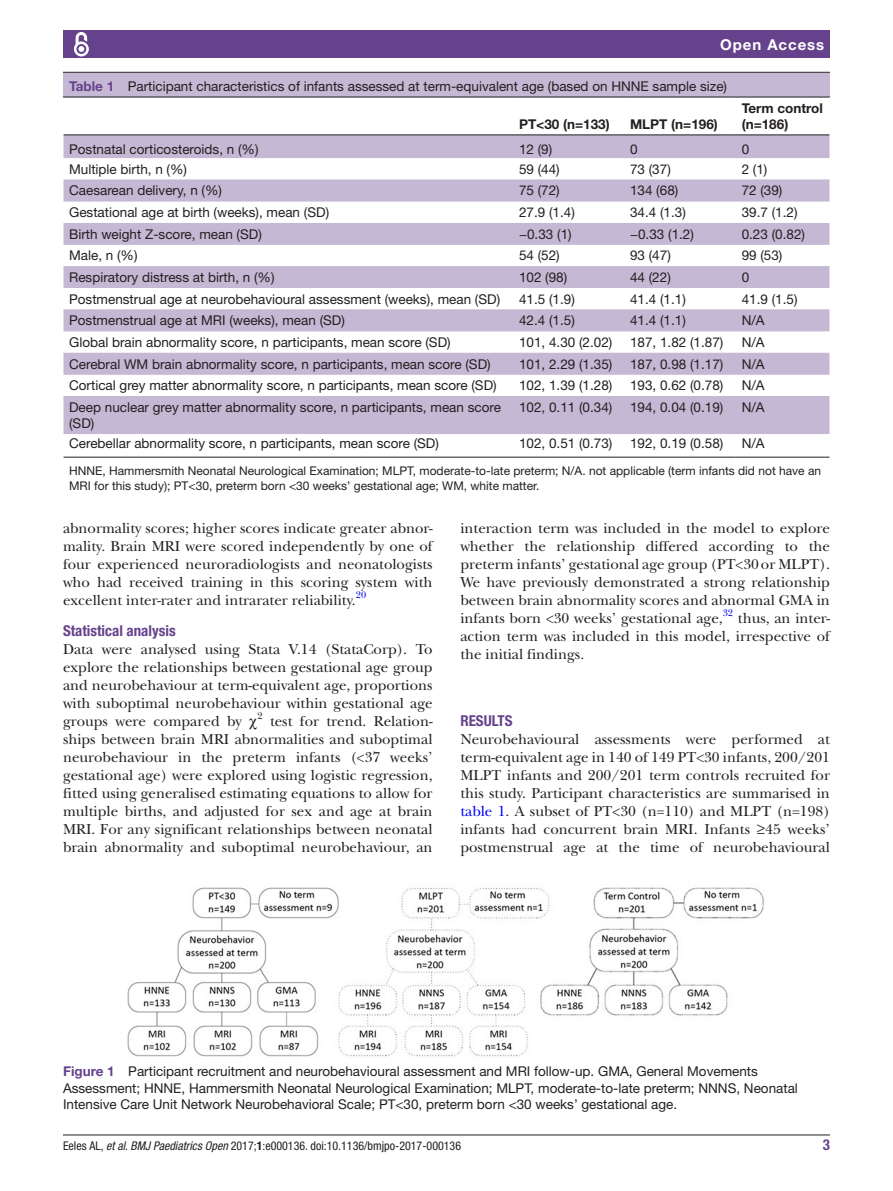
<style>
.page{position:relative;width:893px;height:1191px;background:#fff}
.page>*{position:absolute;margin:0;border:0;box-sizing:border-box;transform-origin:0 0}
.t1{font:15px/18px "New Baskerville";color:#231f20;text-align:justify}
.t2{font:700 condensed 15px "Helvetica Neue LT Std";color:#66428c}
.t3{font:700 15px "Helvetica Neue LT Std";letter-spacing:.065em;color:#fff}
.t4{font:13.5px/16.5px "Helvetica Neue LT Std";color:#231f20}
.t5{font:700 13.5px/16.2px "Helvetica Neue LT Std";color:#231f20}
.t6{font:12px/15px "Helvetica Neue LT Std";color:#231f20}
.t7{font:condensed 12px "Helvetica Neue LT Std";color:#231f20}
.t8{font:9.9px "New Baskerville";color:#00f}
.t9{font:9.9px "New Baskerville";color:#231f20}
.s1{font-weight:700;color:#66428c}
.s2{color:#00f}
.s3{font-style:italic}
.s4{font-weight:700}
</style>
<div class="page">
<hr style="left:63px;top:1134px;width:767px;height:1px;background:#231f20">
<div style="left:63px;top:31px;width:767px;height:27px;background:#66428c"></div>
<svg style="left:73px;top:32px;width:16px;height:25px"></svg>
<div style="left:63px;top:73px;width:767px;height:417px;background:#c4b8d4"></div>
<hr style="left:63px;top:72px;width:767px;height:1px;background:#231f20">
<div style="left:64px;top:98px;width:766px;height:391px;background:#fff"></div>
<svg style="left:64px;top:135px;width:766px;height:299px"></svg>
<hr style="left:63px;top:97px;width:450px;height:1px;background:#231f20">
<hr style="left:63px;top:134px;width:450px;height:1px;background:#231f20">
<hr style="left:513px;top:97px;width:111px;height:1px;background:#231f20">
<hr style="left:513px;top:134px;width:111px;height:1px;background:#231f20">
<hr style="left:624px;top:97px;width:112px;height:1px;background:#231f20">
<hr style="left:624px;top:134px;width:112px;height:1px;background:#231f20">
<hr style="left:736px;top:97px;width:94px;height:1px;background:#231f20">
<hr style="left:736px;top:134px;width:94px;height:1px;background:#231f20">
<hr style="left:513px;top:457px;width:111px;height:1px;background:#231f20">
<hr style="left:624px;top:457px;width:112px;height:1px;background:#231f20">
<hr style="left:63px;top:457px;width:450px;height:1px;background:#231f20">
<hr style="left:736px;top:457px;width:94px;height:1px;background:#231f20">
<hr style="left:63px;top:97px;width:1px;height:38px;background:#fff">
<svg style="left:63px;top:136px;width:1px;height:260px"></svg>
<hr style="left:63px;top:396px;width:1px;height:38px;background:#fff">
<svg style="left:63px;top:434px;width:1px;height:23px"></svg>
<hr style="left:63px;top:457px;width:1px;height:33px;background:#fff">
<hr style="left:63px;top:489px;width:773px;height:1px;background:#fff">
<img style="left:127px;top:887px;width:637px;height:170px">
<p class="t3" style="left:720px;top:35px;width:106px">Open Access</p>
<p class="t4" style="left:69px;top:77px;width:660px"><span class="s1">Table 1</span> Participant characteristics of infants assessed at term-equivalent age (based on HNNE sample size)</p>
<p class="t5" style="left:519px;top:116px;width:92px">PT&lt;30 (n=133)</p>
<p class="t5" style="left:630px;top:116px;width:89px">MLPT (n=196)</p>
<p class="t5" style="left:742px;top:99px;width:83px">Term control (n=186)</p>
<p class="t4" style="left:69px;top:140px;width:191px">Postnatal corticosteroids, n (%)</p>
<p class="t4" style="left:519px;top:140px;width:35px">12 (9)</p>
<p class="t4" style="left:630px;top:140px;width:9px">0</p>
<p class="t4" style="left:742px;top:140px;width:9px">0</p>
<p class="t4" style="left:69px;top:160px;width:120px">Multiple birth, n (%)</p>
<p class="t4" style="left:519px;top:160px;width:42px">59 (44)</p>
<p class="t4" style="left:630px;top:160px;width:42px">73 (37)</p>
<p class="t4" style="left:742px;top:160px;width:27px">2 (1)</p>
<p class="t4" style="left:69px;top:182px;width:155px">Caesarean delivery, n (%)</p>
<p class="t4" style="left:519px;top:182px;width:42px">75 (72)</p>
<p class="t4" style="left:630px;top:182px;width:50px">134 (68)</p>
<p class="t4" style="left:742px;top:182px;width:42px">72 (39)</p>
<p class="t4" style="left:69px;top:204px;width:262px">Gestational age at birth (weeks), mean (SD)</p>
<p class="t4" style="left:519px;top:204px;width:57px">27.9 (1.4)</p>
<p class="t4" style="left:630px;top:204px;width:57px">34.4 (1.3)</p>
<p class="t4" style="left:742px;top:204px;width:57px">39.7 (1.2)</p>
<p class="t4" style="left:69px;top:225px;width:194px">Birth weight Z-score, mean (SD)</p>
<p class="t4" style="left:519px;top:225px;width:54px">−0.33 (1)</p>
<p class="t4" style="left:630px;top:225px;width:65px">−0.33 (1.2)</p>
<p class="t4" style="left:742px;top:225px;width:65px">0.23 (0.82)</p>
<p class="t4" style="left:69px;top:247px;width:70px">Male, n (%)</p>
<p class="t4" style="left:519px;top:247px;width:42px">54 (52)</p>
<p class="t4" style="left:630px;top:247px;width:42px">93 (47)</p>
<p class="t4" style="left:742px;top:247px;width:42px">99 (53)</p>
<p class="t4" style="left:69px;top:269px;width:207px">Respiratory distress at birth, n (%)</p>
<p class="t4" style="left:519px;top:269px;width:50px">102 (98)</p>
<p class="t4" style="left:630px;top:269px;width:42px">44 (22)</p>
<p class="t4" style="left:742px;top:269px;width:9px">0</p>
<p class="t4" style="left:69px;top:290px;width:433px">Postmenstrual age at neurobehavioural assessment (weeks), mean (SD)</p>
<p class="t4" style="left:519px;top:290px;width:57px">41.5 (1.9)</p>
<p class="t4" style="left:630px;top:290px;width:57px">41.4 (1.1)</p>
<p class="t4" style="left:742px;top:290px;width:57px">41.9 (1.5)</p>
<p class="t4" style="left:69px;top:312px;width:277px">Postmenstrual age at MRI (weeks), mean (SD)</p>
<p class="t4" style="left:519px;top:312px;width:57px">42.4 (1.5)</p>
<p class="t4" style="left:630px;top:312px;width:57px">41.4 (1.1)</p>
<p class="t4" style="left:742px;top:312px;width:24px">N/A</p>
<p class="t4" style="left:69px;top:334px;width:383px">Global brain abnormality score, n participants, mean score (SD)</p>
<p class="t4" style="left:519px;top:334px;width:95px">101, 4.30 (2.02)</p>
<p class="t4" style="left:630px;top:334px;width:95px">187, 1.82 (1.87)</p>
<p class="t4" style="left:742px;top:334px;width:24px">N/A</p>
<p class="t4" style="left:69px;top:355px;width:423px">Cerebral WM brain abnormality score, n participants, mean score (SD)</p>
<p class="t4" style="left:519px;top:355px;width:95px">101, 2.29 (1.35)</p>
<p class="t4" style="left:630px;top:355px;width:95px">187, 0.98 (1.17)</p>
<p class="t4" style="left:742px;top:355px;width:24px">N/A</p>
<p class="t4" style="left:69px;top:377px;width:429px">Cortical grey matter abnormality score, n participants, mean score (SD)</p>
<p class="t4" style="left:519px;top:377px;width:95px">102, 1.39 (1.28)</p>
<p class="t4" style="left:630px;top:377px;width:95px">193, 0.62 (0.78)</p>
<p class="t4" style="left:742px;top:377px;width:24px">N/A</p>
<p class="t4" style="left:69px;top:399px;width:433px">Deep nuclear grey matter abnormality score, n participants, mean score (SD)</p>
<p class="t4" style="left:519px;top:398px;width:95px">102, 0.11 (0.34)</p>
<p class="t4" style="left:630px;top:398px;width:95px">194, 0.04 (0.19)</p>
<p class="t4" style="left:742px;top:398px;width:24px">N/A</p>
<p class="t4" style="left:69px;top:435px;width:371px">Cerebellar abnormality score, n participants, mean score (SD)</p>
<p class="t4" style="left:519px;top:435px;width:95px">102, 0.51 (0.73)</p>
<p class="t4" style="left:630px;top:435px;width:95px">192, 0.19 (0.58)</p>
<p class="t4" style="left:742px;top:435px;width:24px">N/A</p>
<p class="t6" style="left:69px;top:463px;width:753px">HNNE, Hammersmith Neonatal Neurological Examination; MLPT, moderate-to-late preterm; N/A. not applicable (term infants did not have an<br>MRI for this study); PT&lt;30, preterm born &lt;30 weeks’ gestational age; WM, white matter.</p>
<p class="t1" style="left:63px;top:519px;width:371px">abnormality scores; higher scores indicate greater abnor&shy;mality. Brain MRI were scored independently by one of four experienced neuroradiologists and neonatologists who had received training in this scoring system with excellent inter-rater and intrarater reliability.</p>
<p class="t8" style="left:356px;top:589px;width:12px">20</p>
<p class="t2" style="left:63px;top:621px;width:114px">Statistical analysis</p>
<p class="t1" style="left:63px;top:640px;width:371px">Data were analysed using Stata V.14 (StataCorp). To explore the relationships between gestational age group and neurobehaviour at term-equivalent age, proportions with suboptimal neurobehaviour within gestational age groups were compared by</p>
<p class="t9" style="left:257px;top:710px;width:7px">2</p>
<p class="t1" style="left:63px;top:712px;width:371px;text-indent:207px">test for trend. Relation&shy;ships between brain MRI abnormalities and suboptimal neurobehaviour in the preterm infants (&lt;37 weeks’ gestational age) were explored using logistic regression, fitted using generalised estimating equations to allow for multiple births, and adjusted for sex and age at brain MRI. For any significant relationships between neonatal brain abnormality and suboptimal neurobehaviour, an</p>
<p class="t1" style="left:460px;top:519px;width:371px">interaction term was included in the model to explore whether the relationship differed according to the preterm infants’ gestational age group (PT&lt;30or MLPT).<br>We have previously demonstrated a strong relationship between brain abnormality scores and abnormal GMA in infants born &lt;30 weeks’ gestational age,</p>
<p class="t8" style="left:723px;top:607px;width:12px">32</p>
<p class="t1" style="left:460px;top:609px;width:371px;text-indent:277px">thus, an inter&shy;action term was included in this model, irrespective of the initial findings.</p>
<p class="t2" style="left:460px;top:711px;width:54px">Results</p>
<p class="t1" style="left:460px;top:730px;width:371px">Neurobehavioural assessments were performed at term-equivalent age in 140 of 149 PT&lt;30 infants, 200/201<br>MLPT infants and 200/201 term controls recruited for this study. Participant characteristics are summarised in <span class="s2">table 1</span>. A subset of PT&lt;30 (n=110) and MLPT (n=198) infants had concurrent brain MRI. Infants ≥45 weeks’ postmenstrual age at the time of neurobehavioural</p>
<p class="t4" style="left:63px;top:1063px;width:736px"><span class="s1">Figure 1</span> Participant recruitment and neurobehavioural assessment and MRI follow-up. GMA, General Movements<br>Assessment; HNNE, Hammersmith Neonatal Neurological Examination; MLPT, moderate-to-late preterm; NNNS, Neonatal<br>Intensive Care Unit Network Neurobehavioral Scale; PT&lt;30, preterm born &lt;30 weeks’ gestational age.</p>
<p class="t7" style="left:63px;top:1138px;width:400px">Eeles AL, <span class="s3">et al</span>. <span class="s3">BMJ Paediatrics Open</span> 2017;<span class="s4">1</span>:e000136. doi:10.1136/bmjpo-2017-000136</p>
<p class="t2" style="left:823px;top:1135px;width:9px">3</p>
</div>
